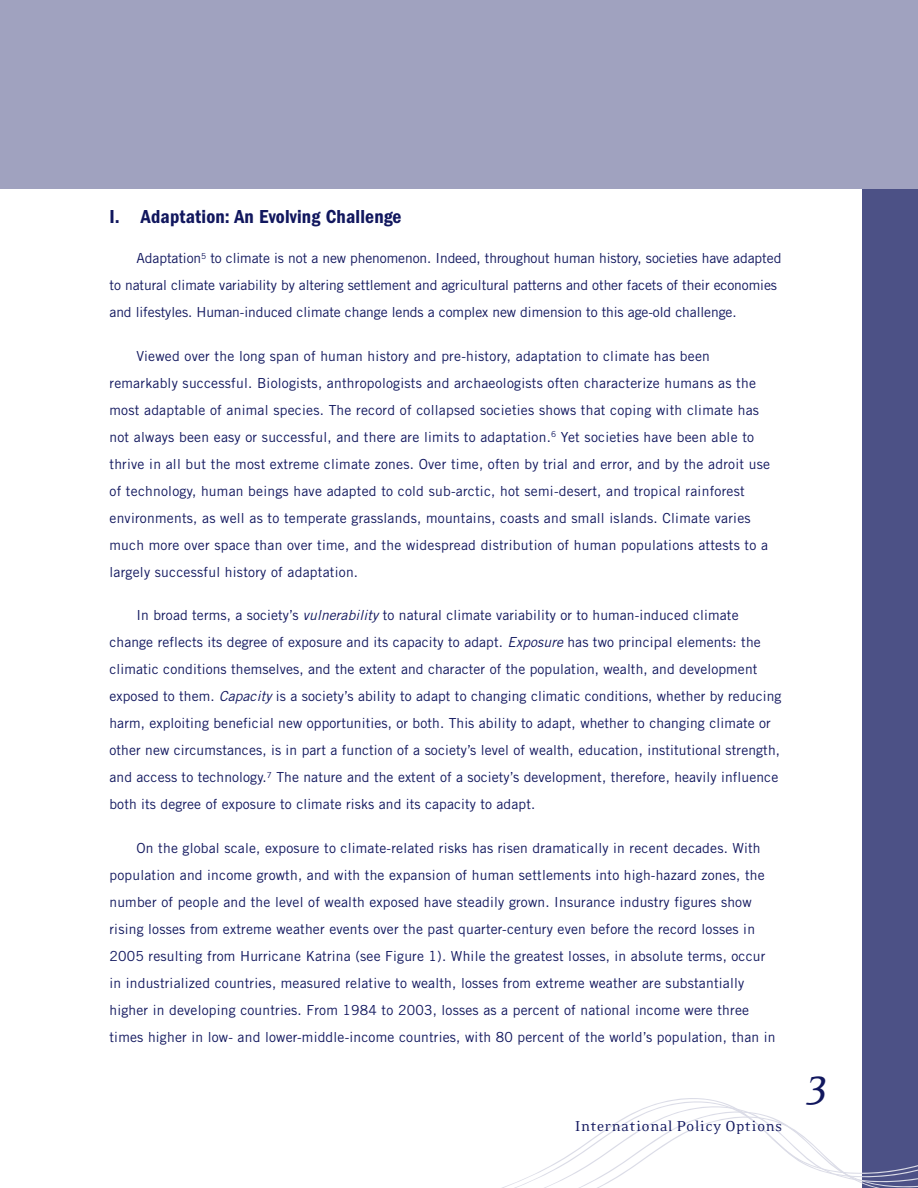
<style>
.page{position:relative;width:918px;height:1188px;background:#fff}
.page>*{position:absolute;margin:0;border:0;box-sizing:border-box;transform-origin:0 0}
.t1{font:600 condensed 19.5px "Franklin Gothic LT";letter-spacing:.01em;color:#11175e}
.t2{font:16.5px "Eidetic Serif";color:#11175e}
.t3{font:13.8px/27px "Trade Gothic";letter-spacing:.015em;color:#11175e}
.t4{font:13.8px/27px "Trade Gothic";letter-spacing:-.005em;color:#11175e}
.s1{font-style:italic}
</style>
<div class="page">
<div style="left:862px;top:189px;width:56px;height:999px;background:#4c5186"></div>
<svg style="left:502px;top:1098px;width:416px;height:90px"></svg>
<div style="left:0;top:0;width:918px;height:189px;background:#a0a2bf"></div>
<h1 class="t1" style="left:110px;top:205px;width:294px">I. Adaptation: An Evolving Challenge</h1>
<p class="t4" style="left:110px;top:245px;width:673px;text-indent:27px">Adaptation<sup>5</sup> to climate is not a new phenomenon. Indeed, throughout human history, societies have adapted to natural climate variability by altering settlement and agricultural patterns and other facets of their economies and lifestyles. Human-induced climate change lends a complex new dimension to this age-old challenge.</p>
<p class="t3" style="left:110px;top:342px;width:662px;text-indent:27px">Viewed over the long span of human history and pre-history, adaptation to climate has been remarkably successful. Biologists, anthropologists and archaeologists often characterize humans as the most adaptable of animal species. The record of collapsed societies shows that coping with climate has not always been easy or successful, and there are limits to adaptation.<sup>6</sup> Yet societies have been able to thrive in all but the most extreme climate zones. Over time, often by trial and error, and by the adroit use of technology, human beings have adapted to cold sub-arctic, hot semi-desert, and tropical rainforest environments, as well as to temperate grasslands, mountains, coasts and small islands. Climate varies much more over space than over time, and the widespread distribution of human populations attests to a largely successful history of adaptation.</p>
<p class="t3" style="left:110px;top:602px;width:673px;text-indent:27px">In broad terms, a society’s <span class="s1">vulnerability</span> to natural climate variability or to human-induced climate change reflects its degree of exposure and its capacity to adapt. <span class="s1">Exposure</span> has two principal elements: the climatic conditions themselves, and the extent and character of the population, wealth, and development exposed to them. <span class="s1">Capacity</span> is a society’s ability to adapt to changing climatic conditions, whether by reducing harm, exploiting beneficial new opportunities, or both. This ability to adapt, whether to changing climate or other new circumstances, is in part a function of a society’s level of wealth, education, institutional strength, and access to technology.<sup>7</sup> The nature and the extent of a society’s development, therefore, heavily influence both its degree of exposure to climate risks and its capacity to adapt.</p>
<p class="t3" style="left:110px;top:834px;width:668px;text-indent:27px">On the global scale, exposure to climate-related risks has risen dramatically in recent decades. With population and income growth, and with the expansion of human settlements into high-hazard zones, the number of people and the level of wealth exposed have steadily grown. Insurance industry figures show rising losses from extreme weather events over the past quarter-century even before the record losses in 2005 resulting from Hurricane Katrina (see Figure 1). While the greatest losses, in absolute terms, occur in industrialized countries, measured relative to wealth, losses from extreme weather are substantially higher in developing countries. From 1984 to 2003, losses as a percent of national income were three times higher in low- and lower-middle-income countries, with 80 percent of the world’s population, than in</p>
<p class="t2" style="left:575px;top:1117px;width:209px">International Policy Options</p>
</div>
